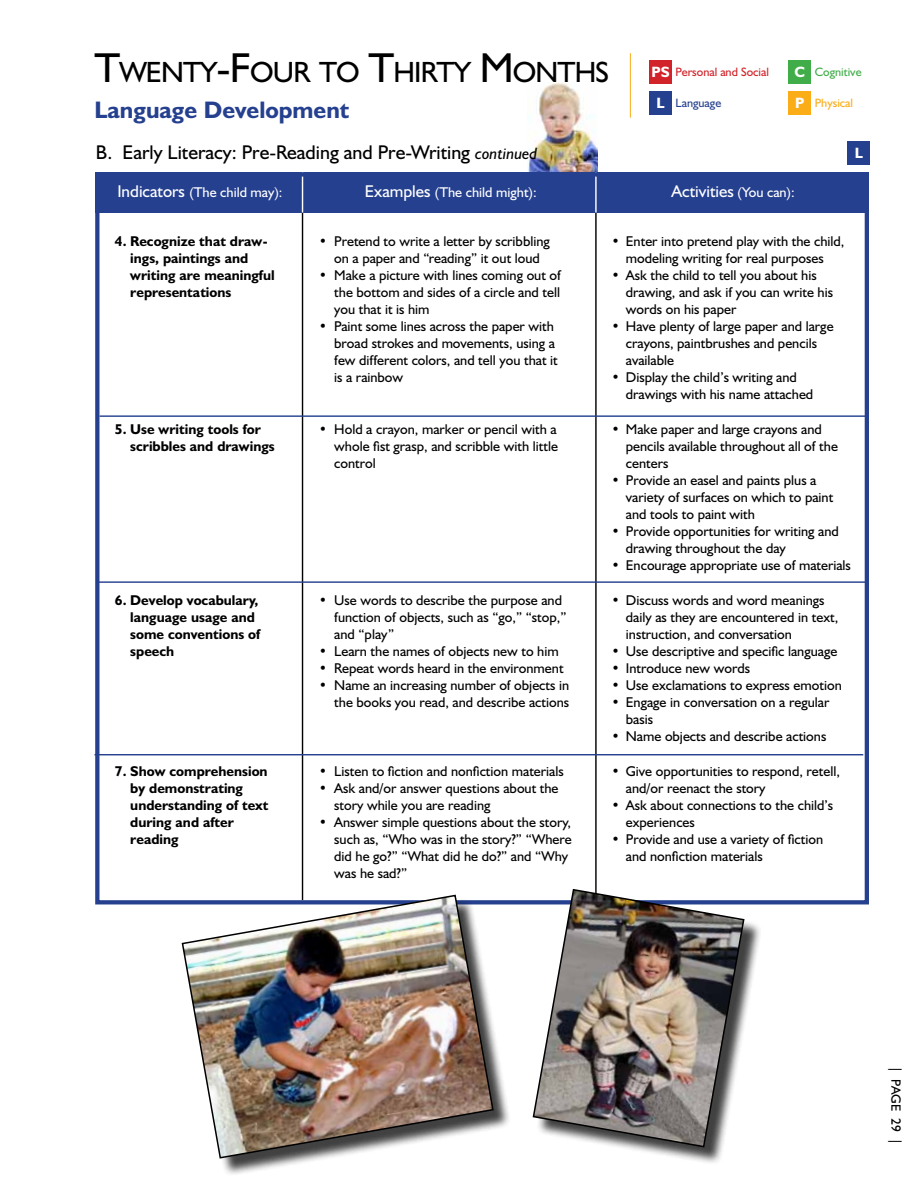
<style>
.page{position:relative;width:918px;height:1188px;background:#fff}
.page>*{position:absolute;margin:0;border:0;box-sizing:border-box;transform-origin:0 0}
.t1{font:29.4px "Humanist 521 BT";letter-spacing:-.03em;color:#000}
.t2{font:700 24px "Humanist 521 BT";color:#25408f}
.t3{font:19.95px "Humanist 521 BT";color:#000}
.t4{font:17.1px "Humanist 521 BT";color:#fff}
.t5{font:700 15px/30.8px "Humanist 521 BT";color:#fff;text-align:center}
.t6{font:14.25px/17.1px "Humanist 521 BT";color:#000}
.t7{font:700 14.25px/17.1px "Humanist 521 BT";color:#000}
.t8{font:14.25px "Humanist 521 BT";color:#fff}
.t9{font:13.5px "Humanist 521 BT";color:#000}
.t10{font:12.15px "Humanist 521 BT";color:#d2232a}
.t11{font:12.15px "Humanist 521 BT";color:#41ad49}
.t12{font:12.15px "Humanist 521 BT";color:#25408f}
.t13{font:12.15px "Humanist 521 BT";color:#fbad18}
.s1{font-size:42px}
.s2{font-style:italic;font-size:16.5px}
.s3{font-size:17.1px}
.s4{font-size:14.25px}
</style>
<div class="page">
<div style="left:649px;top:61px;width:23px;height:23px;background:#d2232a"></div>
<div style="left:649px;top:91px;width:23px;height:24px;background:#25408f"></div>
<div style="left:788px;top:61px;width:23px;height:23px;background:#41ad49"></div>
<div style="left:788px;top:91px;width:23px;height:24px;background:#fbad18"></div>
<hr style="left:630px;top:53px;width:1px;height:65px;background:#fbad18">
<img style="left:528px;top:82px;width:69px;height:90px">
<div style="left:95px;top:172px;width:774px;height:41px;background:#25408f"></div>
<hr style="left:302px;top:213px;width:1px;height:687px;background:#000">
<hr style="left:595px;top:213px;width:2px;height:687px;background:#000">
<hr style="left:99px;top:415px;width:769px;height:2px;background:#25408f">
<hr style="left:302px;top:172px;width:1px;height:41px;background:#fff">
<hr style="left:595px;top:172px;width:2px;height:41px;background:#fff">
<hr style="left:94px;top:754px;width:769px;height:1px;background:#25408f">
<hr style="left:98px;top:581px;width:768px;height:2px;background:#25408f">
<div style="left:95px;top:172px;width:774px;height:732px;border:4px solid #25408f"></div>
<div style="left:848px;top:141px;width:22px;height:23px;background:#25408f"></div>
<div style="left:535px;top:891px;width:227px;height:274px;background:#000;opacity:.75"></div>
<img style="left:532px;top:888px;width:213px;height:260px">
<div style="left:184px;top:897px;width:327px;height:279px;background:#000;opacity:.75"></div>
<img style="left:181px;top:894px;width:314px;height:265px">
<h1 class="t1" style="left:94px;top:54px;width:516px"><span class="s1">T</span>WENTY<span class="s1">-F</span>OUR TO <span class="s1">T</span>HIRTY <span class="s1">M</span>ONTHS</h1>
<h2 class="t2" style="left:94px;top:94px;width:256px">Language Development</h2>
<p class="t5" style="left:651px;top:56px;width:20px">PS<br>L</p>
<p class="t10" style="left:676px;top:65px;width:95px">Personal and Social</p>
<p class="t12" style="left:676px;top:95px;width:47px">Language</p>
<p class="t5" style="left:795px;top:56px;width:12px">C</p>
<p class="t5" style="left:795px;top:87px;width:11px">P</p>
<p class="t11" style="left:815px;top:65px;width:48px">Cognitive</p>
<p class="t13" style="left:815px;top:95px;width:40px">Physical</p>
<h3 class="t3" style="left:96px;top:140px;width:443px">B. Early Literacy: Pre-Reading and Pre-Writing <span class="s2">continued</span></h3>
<p class="t5" style="left:855px;top:137px;width:10px">L</p>
<p class="t8" style="left:117px;top:183px;width:167px"><span class="s3">Indicators</span> (The child may):</p>
<p class="t8" style="left:365px;top:183px;width:173px"><span class="s3">Examples</span> (The child might):</p>
<p class="t4" style="left:672px;top:180px;width:125px">Activities <span class="s4">(You can):</span></p>
<p class="t7" style="left:130px;top:232px;width:146px;text-indent:-15px">4. Recognize that draw&shy;ings, paintings and writing are meaningful representations</p>
<p class="t7" style="left:130px;top:420px;width:146px;text-indent:-15px">5. Use writing tools for scribbles and drawings</p>
<p class="t7" style="left:130px;top:591px;width:131px;text-indent:-15px">6. Develop vocabulary, language usage and some conventions of speech</p>
<p class="t7" style="left:130px;top:762px;width:140px;text-indent:-15px">7. Show comprehension by demonstrating understanding of text during and after reading</p>
<p class="t6" style="left:319px;top:232px;width:232px;text-align:center">• Pretend to write a letter by scribbling on a paper and “reading” it out loud</p>
<p class="t6" style="left:334px;top:266px;width:228px;text-align:justify;text-indent:-15px">• Make a picture with lines coming out of the bottom and sides of a circle and tell you that it is him</p>
<p class="t6" style="left:334px;top:317px;width:225px;text-indent:-15px">• Paint some lines across the paper with broad strokes and movements, using a few different colors, and tell you that it is a rainbow</p>
<p class="t6" style="left:334px;top:420px;width:225px;text-align:justify;text-indent:-15px">• Hold a crayon, marker or pencil with a whole fist grasp, and scribble with little control</p>
<p class="t6" style="left:334px;top:591px;width:234px;text-indent:-15px">• Use words to describe the purpose and function of objects, such as “go,” “stop,” and “play”</p>
<p class="t6" style="left:319px;top:642px;width:241px">• Learn the names of objects new to him</p>
<p class="t6" style="left:319px;top:659px;width:246px">• Repeat words heard in the environment</p>
<p class="t6" style="left:319px;top:676px;width:252px;text-align:right">• Name an increasing number of objects in the books you read, and describe actions</p>
<p class="t6" style="left:319px;top:762px;width:246px">• Listen to fiction and nonfiction materials</p>
<p class="t6" style="left:334px;top:779px;width:226px;text-indent:-15px">• Ask and/or answer questions about the story while you are reading</p>
<p class="t6" style="left:334px;top:813px;width:239px;text-indent:-15px">• Answer simple questions about the story, such as, “Who was in the story?” “Where did he go?” “What did he do?” and “Why was he sad?”</p>
<p class="t6" style="left:612px;top:232px;width:234px;text-align:center">• Enter into pretend play with the child, modeling writing for real purposes</p>
<p class="t6" style="left:626px;top:266px;width:209px;text-indent:-14px">• Ask the child to tell you about his drawing, and ask if you can write his words on his paper</p>
<p class="t6" style="left:626px;top:317px;width:209px;text-indent:-14px">• Have plenty of large paper and large crayons, paintbrushes and pencils available</p>
<p class="t6" style="left:626px;top:369px;width:189px;text-indent:-14px">• Display the child’s writing and drawings with his name attached</p>
<p class="t6" style="left:626px;top:420px;width:214px;text-indent:-14px">• Make paper and large crayons and pencils available throughout all of the centers</p>
<p class="t6" style="left:626px;top:471px;width:209px;text-indent:-14px">• Provide an easel and paints plus a variety of surfaces on which to paint and tools to paint with</p>
<p class="t6" style="left:626px;top:523px;width:214px;text-indent:-14px">• Provide opportunities for writing and drawing throughout the day</p>
<p class="t6" style="left:612px;top:557px;width:241px">• Encourage appropriate use of materials</p>
<p class="t6" style="left:626px;top:591px;width:214px;text-indent:-14px">• Discuss words and word meanings daily as they are encountered in text, instruction, and conversation</p>
<p class="t6" style="left:612px;top:642px;width:227px">• Use descriptive and specific language</p>
<p class="t6" style="left:612px;top:659px;width:140px">• Introduce new words</p>
<p class="t6" style="left:612px;top:676px;width:232px">• Use exclamations to express emotion</p>
<p class="t6" style="left:626px;top:694px;width:205px;text-indent:-14px">• Engage in conversation on a regular basis</p>
<p class="t6" style="left:612px;top:728px;width:216px">• Name objects and describe actions</p>
<p class="t6" style="left:626px;top:762px;width:216px;text-indent:-14px">• Give opportunities to respond, retell, and/or reenact the story</p>
<p class="t6" style="left:626px;top:796px;width:209px;text-indent:-14px">• Ask about connections to the child’s experiences</p>
<p class="t6" style="left:626px;top:830px;width:199px;text-indent:-14px">• Provide and use a variety of fiction and nonfiction materials</p>
<p class="t9" style="left:904px;top:1066px;width:81px;rotate:90deg">| PAGE 29 |</p>
</div>
